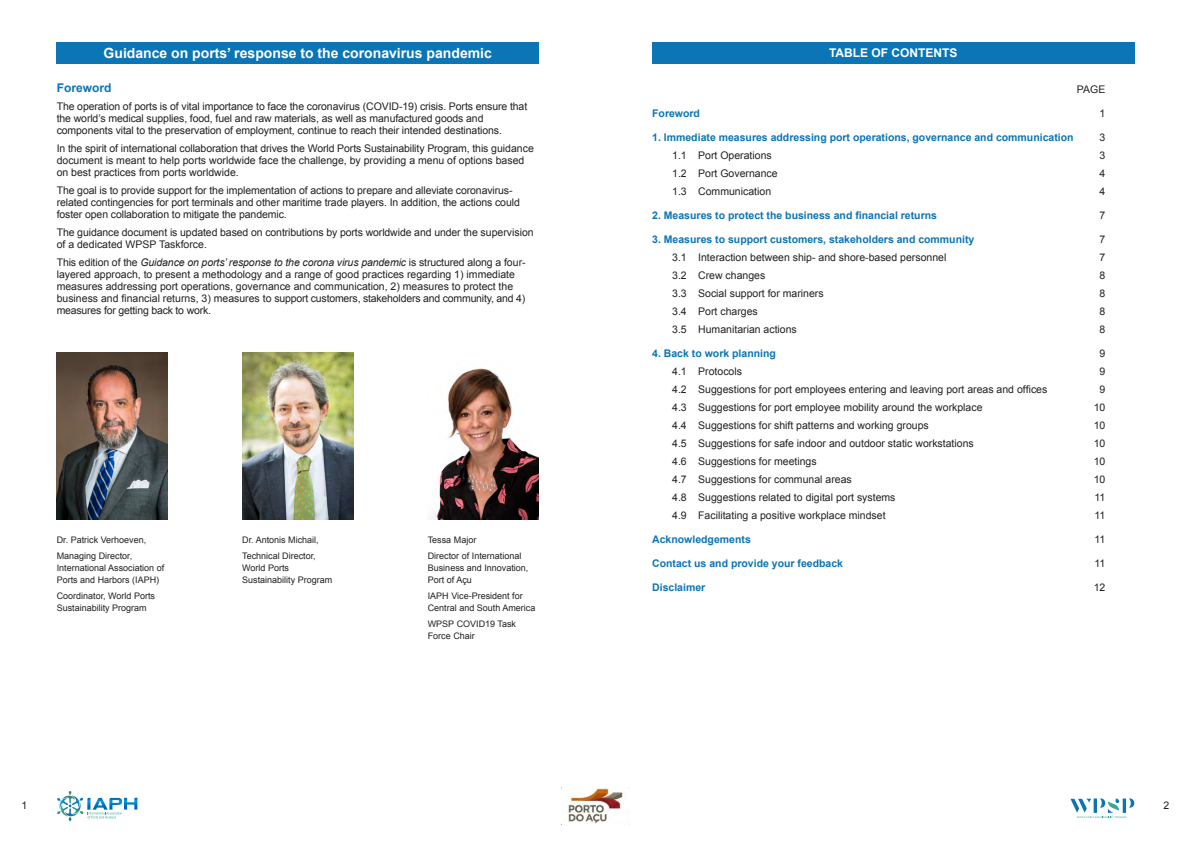
<style>
.page{position:relative;width:1191px;height:842px;background:#fff}
.page>*{position:absolute;margin:0;border:0;box-sizing:border-box;transform-origin:0 0}
.t1{font:700 14px "Arial";color:#fff}
.t2{font:700 12px "Arial";color:#fff}
.t3{font:700 12px "Arial";color:#0c75b5}
.t4{font:10.5px/12px "Arial";color:#231f20}
.t5{font:700 10.5px "Arial";color:#0c75b5}
.t6{font:9px/12px "Arial";color:#231f20}
.s1{font-style:italic}
</style>
<div class="page">
<svg style="left:1070px;top:798px;width:64px;height:20px"></svg>
<svg style="left:57px;top:791px;width:80px;height:30px"></svg>
<img style="left:561px;top:787px;width:68px;height:38px">
<img style="left:57px;top:353px;width:111px;height:167px">
<img style="left:242px;top:353px;width:111px;height:167px">
<img style="left:433px;top:368px;width:106px;height:151px">
<div style="left:57px;top:43px;width:482px;height:21px;background:#0c75b5"></div>
<div style="left:652px;top:43px;width:482px;height:21px;background:#0c75b5"></div>
<p class="t1" style="left:104px;top:44px;width:390px">Guidance on ports’ response to the coronavirus pandemic</p>
<p class="t3" style="left:57px;top:80px;width:56px">Foreword</p>
<p class="t4" style="left:57px;top:100px;width:472px">The operation of ports is of vital importance to face the coronavirus (COVID-19) crisis. Ports ensure that the world’s medical supplies, food, fuel and raw materials, as well as manufactured goods and components vital to the preservation of employment, continue to reach their intended destinations.</p>
<p class="t4" style="left:57px;top:142px;width:479px">In the spirit of international collaboration that drives the World Ports Sustainability Program, this guidance document is meant to help ports worldwide face the challenge, by providing a menu of options based on best practices from ports worldwide.</p>
<p class="t4" style="left:57px;top:184px;width:464px">The goal is to provide support for the implementation of actions to prepare and alleviate coronavirus&shy;related contingencies for port terminals and other maritime trade players. In addition, the actions could foster open collaboration to mitigate the pandemic.</p>
<p class="t4" style="left:57px;top:226px;width:478px">The guidance document is updated based on contributions by ports worldwide and under the supervision of a dedicated WPSP Taskforce.</p>
<p class="t4" style="left:57px;top:256px;width:470px">This edition of the <span class="s1">Guidance on ports’ response to the corona virus pandemic</span> is structured along a four&shy;layered approach, to present a methodology and a range of good practices regarding 1) immediate measures addressing port operations, governance and communication, 2) measures to protect the business and financial returns, 3) measures to support customers, stakeholders and community, and 4) measures for getting back to work.</p>
<p class="t6" style="left:57px;top:534px;width:91px">Dr. Patrick Verhoeven,</p>
<p class="t6" style="left:57px;top:550px;width:77px">Managing Director,</p>
<p class="t6" style="left:57px;top:562px;width:109px">International Association of<br>Ports and Harbors (IAPH)</p>
<p class="t6" style="left:57px;top:590px;width:100px">Coordinator, World Ports</p>
<p class="t6" style="left:57px;top:602px;width:92px">Sustainability Program</p>
<p class="t6" style="left:242px;top:534px;width:78px">Dr. Antonis Michail,</p>
<p class="t6" style="left:242px;top:550px;width:75px">Technical Director,</p>
<p class="t6" style="left:242px;top:562px;width:48px">World Ports</p>
<p class="t6" style="left:242px;top:574px;width:92px">Sustainability Program</p>
<p class="t6" style="left:428px;top:534px;width:50px">Tessa Major</p>
<p class="t6" style="left:428px;top:550px;width:102px">Director of International<br>Business and Innovation,<br>Port of Açu</p>
<p class="t6" style="left:428px;top:590px;width:109px">IAPH Vice-President for<br>Central and South America</p>
<p class="t6" style="left:428px;top:618px;width:90px">WPSP COVID19 Task<br>Force Chair</p>
<p class="t2" style="left:829px;top:45px;width:130px">TABLE OF CONTENTS</p>
<p class="t4" style="left:1077px;top:84px;width:30px">PAGE</p>
<p class="t5" style="left:652px;top:107px;width:49px">Foreword</p>
<p class="t4" style="left:1099px;top:108px;width:7px">1</p>
<p class="t5" style="left:652px;top:131px;width:423px">1. Immediate measures addressing port operations, governance and communication</p>
<p class="t4" style="left:1099px;top:132px;width:7px">3</p>
<p class="t4" style="left:672px;top:150px;width:101px">1.1 Port Operations</p>
<p class="t4" style="left:1099px;top:150px;width:7px">3</p>
<p class="t4" style="left:672px;top:168px;width:107px">1.2 Port Governance</p>
<p class="t4" style="left:1099px;top:168px;width:7px">4</p>
<p class="t4" style="left:672px;top:186px;width:100px">1.3 Communication</p>
<p class="t4" style="left:1099px;top:186px;width:7px">4</p>
<p class="t5" style="left:652px;top:209px;width:286px">2. Measures to protect the business and financial returns</p>
<p class="t4" style="left:1099px;top:210px;width:7px">7</p>
<p class="t5" style="left:652px;top:233px;width:324px">3. Measures to support customers, stakeholders and community</p>
<p class="t4" style="left:1099px;top:234px;width:7px">7</p>
<p class="t4" style="left:672px;top:252px;width:276px">3.1 Interaction between ship- and shore-based personnel</p>
<p class="t4" style="left:1099px;top:252px;width:7px">7</p>
<p class="t4" style="left:672px;top:270px;width:95px">3.2 Crew changes</p>
<p class="t4" style="left:1099px;top:270px;width:7px">8</p>
<p class="t4" style="left:672px;top:288px;width:153px">3.3 Social support for mariners</p>
<p class="t4" style="left:1099px;top:288px;width:7px">8</p>
<p class="t4" style="left:672px;top:306px;width:87px">3.4 Port charges</p>
<p class="t4" style="left:1099px;top:306px;width:7px">8</p>
<p class="t4" style="left:672px;top:324px;width:126px">3.5 Humanitarian actions</p>
<p class="t4" style="left:1099px;top:324px;width:7px">8</p>
<p class="t5" style="left:652px;top:347px;width:125px">4. Back to work planning</p>
<p class="t4" style="left:1099px;top:348px;width:7px">9</p>
<p class="t4" style="left:672px;top:366px;width:71px">4.1 Protocols</p>
<p class="t4" style="left:1099px;top:366px;width:7px">9</p>
<p class="t4" style="left:672px;top:384px;width:377px">4.2 Suggestions for port employees entering and leaving port areas and offices</p>
<p class="t4" style="left:1099px;top:384px;width:7px">9</p>
<p class="t4" style="left:672px;top:402px;width:312px">4.3 Suggestions for port employee mobility around the workplace</p>
<p class="t4" style="left:1093px;top:402px;width:13px">10</p>
<p class="t4" style="left:672px;top:420px;width:258px">4.4 Suggestions for shift patterns and working groups</p>
<p class="t4" style="left:1093px;top:420px;width:13px">10</p>
<p class="t4" style="left:672px;top:438px;width:303px">4.5 Suggestions for safe indoor and outdoor static workstations</p>
<p class="t4" style="left:1093px;top:438px;width:13px">10</p>
<p class="t4" style="left:672px;top:456px;width:146px">4.6 Suggestions for meetings</p>
<p class="t4" style="left:1093px;top:456px;width:13px">10</p>
<p class="t4" style="left:672px;top:474px;width:181px">4.7 Suggestions for communal areas</p>
<p class="t4" style="left:1093px;top:474px;width:13px">10</p>
<p class="t4" style="left:672px;top:492px;width:225px">4.8 Suggestions related to digital port systems</p>
<p class="t4" style="left:1094px;top:492px;width:12px">11</p>
<p class="t4" style="left:672px;top:510px;width:215px">4.9 Facilitating a positive workplace mindset</p>
<p class="t4" style="left:1094px;top:510px;width:12px">11</p>
<p class="t5" style="left:652px;top:533px;width:100px">Acknowledgements</p>
<p class="t4" style="left:1094px;top:534px;width:12px">11</p>
<p class="t5" style="left:652px;top:557px;width:192px">Contact us and provide your feedback</p>
<p class="t4" style="left:1094px;top:558px;width:12px">11</p>
<p class="t5" style="left:652px;top:581px;width:55px">Disclaimer</p>
<p class="t4" style="left:1093px;top:582px;width:13px">12</p>
<p class="t4" style="left:22px;top:799px;width:7px">1</p>
<p class="t4" style="left:1163px;top:799px;width:7px">2</p>
</div>
